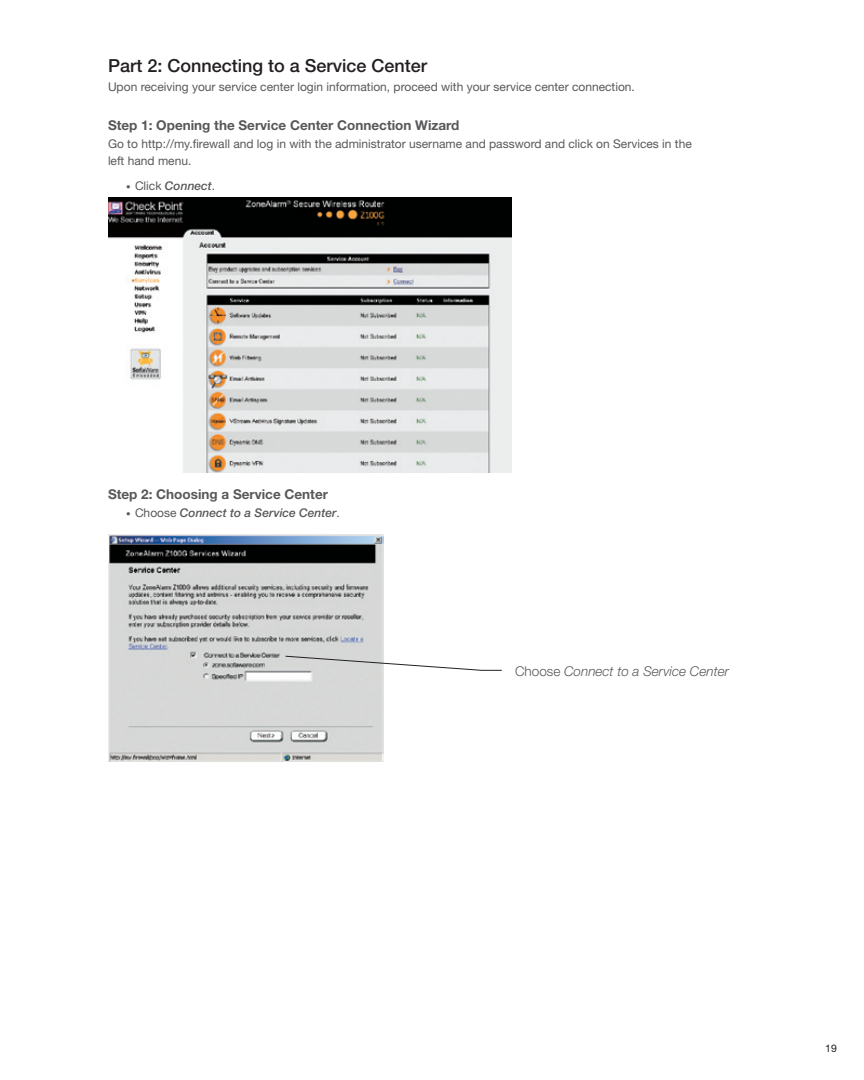
<style>
.page{position:relative;width:864px;height:1080px;background:#fff}
.page>*{position:absolute;margin:0;border:0;box-sizing:border-box;transform-origin:0 0}
.t1{font:500 18px "Helvetica Neue";color:#231f20}
.t2{font:700 13.5px "Helvetica Neue";color:#57585a}
.t3{font:italic 300 13.5px "Helvetica Neue";color:#57585a}
.t4{font:12px/16.5px "Helvetica Neue";color:#57585a}
.t5{font:italic 500 12px "Helvetica Neue";color:#57585a}
.t6{font:10.5px "Helvetica Neue";color:#231f20}
.s1{font-weight:400;font-style:normal;font-size:9px}
.s2{font-weight:400;font-style:normal}
.s3{font-style:normal}
</style>
<div class="page">
<img style="left:108px;top:197px;width:404px;height:276px">
<img style="left:108px;top:535px;width:275px;height:226px">
<svg style="left:285px;top:655px;width:217px;height:16px"></svg>
<h1 class="t1" style="left:108px;top:55px;width:321px">Part 2: Connecting to a Service Center</h1>
<p class="t4" style="left:108px;top:79px;width:528px">Upon receiving your service center login information, proceed with your service center connection.</p>
<p class="t2" style="left:108px;top:117px;width:353px">Step 1: Opening the Service Center Connection Wizard</p>
<p class="t4" style="left:108px;top:136px;width:585px">Go to http://my.firewall and log in with the administrator username and password and click on Services in the left hand menu.</p>
<p class="t5" style="left:126px;top:179px;width:91px"><span class="s1">•</span> <span class="s2">Click</span> Connect<span class="s2">.</span></p>
<p class="t2" style="left:108px;top:485px;width:222px">Step 2: Choosing a Service Center</p>
<p class="t5" style="left:126px;top:505px;width:215px"><span class="s1">•</span> <span class="s2">Choose</span> Connect to a Service Center<span class="s2">.</span></p>
<p class="t3" style="left:515px;top:663px;width:215px"><span class="s3">Choose</span> Connect to a Service Center</p>
<p class="t6" style="left:825px;top:1042px;width:13px">19</p>
</div>
